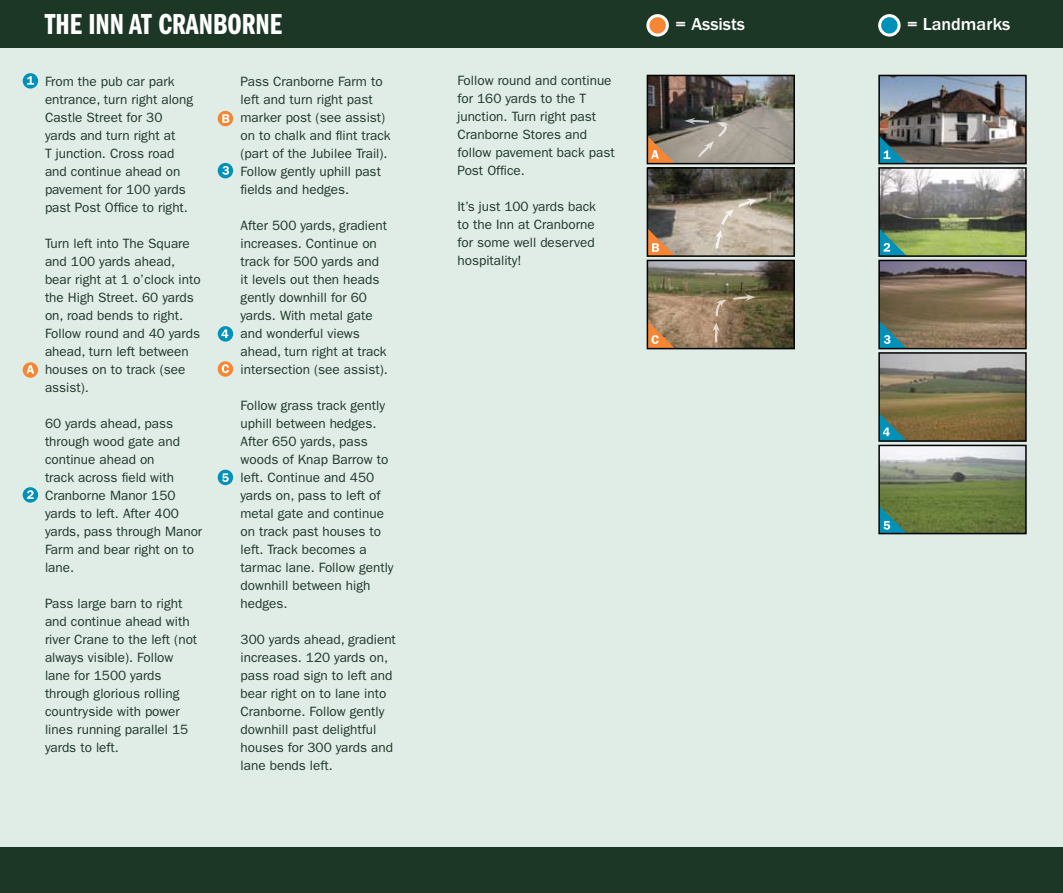
<style>
.page{position:relative;width:1063px;height:893px;background:#fff}
.page>*{position:absolute;margin:0;border:0;box-sizing:border-box;transform-origin:0 0}
.t1{font:30px "ITC Franklin Gothic Std Dm Cp";color:#fff}
.t2{font:500 18px "ITC Franklin Gothic Std";color:#fff}
.t3{font:13.5px/18px "ITC Franklin Gothic Std";color:#1d3727}
</style>
<div class="page">
<div style="left:0;top:45px;width:1063px;height:807px;background:#e0ede6"></div>
<div style="left:0;top:0;width:1063px;height:47px;background:#1d3727"></div>
<div style="left:0;top:847px;width:1063px;height:46px;background:#1d3727"></div>
<svg style="left:880px;top:16px;width:19px;height:19px"></svg>
<div style="left:878px;top:14px;width:23px;height:23px;border:3px solid #fff;border-radius:50%"></div>
<svg style="left:648px;top:16px;width:19px;height:19px"></svg>
<div style="left:646px;top:14px;width:23px;height:23px;border:3px solid #fff;border-radius:50%"></div>
<img style="left:881px;top:78px;width:143px;height:83px">
<img style="left:881px;top:170px;width:143px;height:84px">
<img style="left:881px;top:263px;width:143px;height:83px">
<img style="left:881px;top:355px;width:143px;height:84px">
<img style="left:881px;top:448px;width:143px;height:83px">
<img style="left:650px;top:78px;width:142px;height:83px">
<img style="left:650px;top:170px;width:142px;height:84px">
<img style="left:650px;top:263px;width:142px;height:83px">
<svg style="left:881px;top:136px;width:26px;height:25px"></svg>
<svg style="left:881px;top:228px;width:26px;height:26px"></svg>
<svg style="left:881px;top:321px;width:26px;height:25px"></svg>
<svg style="left:881px;top:413px;width:26px;height:26px"></svg>
<svg style="left:881px;top:506px;width:26px;height:25px"></svg>
<svg style="left:650px;top:136px;width:25px;height:25px"></svg>
<svg style="left:650px;top:228px;width:25px;height:26px"></svg>
<svg style="left:650px;top:321px;width:25px;height:25px"></svg>
<div style="left:647px;top:260px;width:148px;height:89px;border:2px solid #000"></div>
<div style="left:647px;top:167px;width:148px;height:90px;border:2px solid #000"></div>
<div style="left:647px;top:75px;width:148px;height:89px;border:2px solid #000"></div>
<svg style="left:684px;top:118px;width:46px;height:40px;background:#a09a91"></svg>
<svg style="left:715px;top:199px;width:41px;height:50px;background:#c9bdad"></svg>
<svg style="left:733px;top:294px;width:23px;height:7px"></svg>
<svg style="left:713px;top:322px;width:7px;height:21px"></svg>
<svg style="left:715px;top:300px;width:12px;height:16px"></svg>
<div style="left:23px;top:362px;width:15px;height:16px;background:#f68634;border-radius:50%"></div>
<svg style="left:26px;top:365px;width:8px;height:9px"></svg>
<div style="left:218px;top:111px;width:15px;height:15px;background:#f68634;border-radius:50%"></div>
<svg style="left:222px;top:114px;width:7px;height:9px"></svg>
<svg style="left:218px;top:361px;width:15px;height:16px"></svg>
<svg style="left:222px;top:364px;width:7px;height:9px"></svg>
<div style="left:23px;top:73px;width:15px;height:16px;background:#0091b8;border-radius:50%"></div>
<svg style="left:27px;top:76px;width:7px;height:9px"></svg>
<div style="left:23px;top:487px;width:15px;height:16px;background:#0091b8;border-radius:50%"></div>
<svg style="left:27px;top:490px;width:7px;height:9px"></svg>
<div style="left:218px;top:163px;width:15px;height:15px;background:#0091b8;border-radius:50%"></div>
<svg style="left:222px;top:166px;width:7px;height:9px"></svg>
<div style="left:218px;top:326px;width:15px;height:16px;background:#0091b8;border-radius:50%"></div>
<svg style="left:221px;top:329px;width:7px;height:9px"></svg>
<div style="left:218px;top:470px;width:15px;height:15px;background:#0091b8;border-radius:50%"></div>
<svg style="left:222px;top:473px;width:7px;height:9px"></svg>
<div style="left:878px;top:75px;width:149px;height:89px;border:2px solid #000"></div>
<div style="left:878px;top:167px;width:149px;height:90px;border:2px solid #000"></div>
<div style="left:878px;top:260px;width:149px;height:89px;border:2px solid #000"></div>
<div style="left:878px;top:352px;width:149px;height:90px;border:2px solid #000"></div>
<div style="left:878px;top:445px;width:149px;height:89px;border:2px solid #000"></div>
<p class="t1" style="left:45px;top:8px;width:239px">THE INN AT CRANBORNE</p>
<p class="t2" style="left:676px;top:14px;width:71px">= Assists</p>
<p class="t2" style="left:907px;top:14px;width:105px">= Landmarks</p>
<p class="t3" style="left:45px;top:72px;width:150px">From the pub car park entrance, turn right along<br>Castle Street for 30 yards and turn right at<br>T junction. Cross road and continue ahead on pavement for 100 yards past Post Office to right.</p>
<p class="t3" style="left:45px;top:234px;width:157px">Turn left into The Square and 100 yards ahead, bear right at 1 o’clock into the High Street. 60 yards on, road bends to right.<br>Follow round and 40 yards ahead, turn left between houses on to track (see assist).</p>
<p class="t3" style="left:45px;top:414px;width:159px">60 yards ahead, pass through wood gate and continue ahead on<br>track across field with<br>Cranborne Manor 150 yards to left. After 400 yards, pass through Manor<br>Farm and bear right on to lane.</p>
<p class="t3" style="left:45px;top:594px;width:154px">Pass large barn to right and continue ahead with river Crane to the left (not always visible). Follow lane for 1500 yards through glorious rolling countryside with power lines running parallel 15 yards to left.</p>
<p class="t3" style="left:241px;top:72px;width:152px">Pass Cranborne Farm to left and turn right past marker post (see assist) on to chalk and flint track (part of the Jubilee Trail).<br>Follow gently uphill past fields and hedges.</p>
<p class="t3" style="left:241px;top:216px;width:149px">After 500 yards, gradient increases. Continue on track for 500 yards and it levels out then heads gently downhill for 60 yards. With metal gate and wonderful views ahead, turn right at track intersection (see assist).</p>
<p class="t3" style="left:241px;top:396px;width:155px">Follow grass track gently uphill between hedges.<br>After 650 yards, pass woods of Knap Barrow to left. Continue and 450 yards on, pass to left of metal gate and continue on track past houses to left. Track becomes a tarmac lane. Follow gently downhill between high hedges.</p>
<p class="t3" style="left:241px;top:630px;width:157px">300 yards ahead, gradient increases. 120 yards on, pass road sign to left and bear right on to lane into<br>Cranborne. Follow gently downhill past delightful houses for 300 yards and lane bends left.</p>
<p class="t3" style="left:457px;top:71px;width:159px">Follow round and continue for 160 yards to the T junction. Turn right past<br>Cranborne Stores and follow pavement back past<br>Post Office.</p>
<p class="t3" style="left:457px;top:197px;width:140px;text-align:justify">It’s just 100 yards back to the Inn at Cranborne for some well deserved hospitality!</p>
</div>
